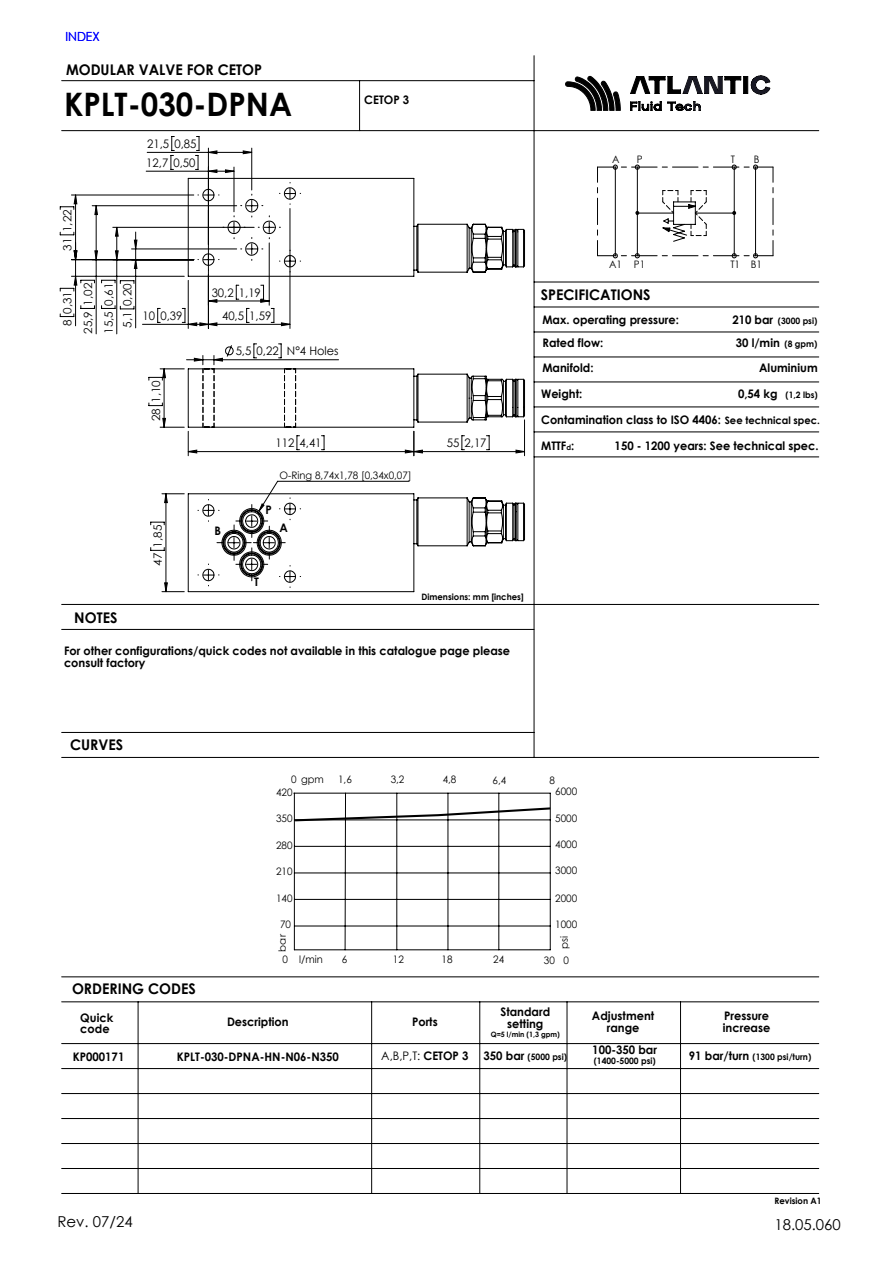
<style>
.page{position:relative;width:893px;height:1263px;background:#fff}
.page>*{position:absolute;margin:0;border:0;box-sizing:border-box;transform-origin:0 0}
.t1{font:700 32.4px "Century Gothic";color:#000}
.t2{font:15px "Century Gothic";color:#000}
.t3{font:700 14.7px "Century Gothic";color:#000}
.t4{font:12.6px "Century Gothic";color:#00f;scale:.95 1}
.t5{font:700 11.7px/11.7px "Century Gothic";color:#000}
.t6{font:11.7px "Century Gothic";color:#000}
.t7{font:11.4px "Century Gothic";color:#000}
.t8{font:10.35px "Century Gothic";color:#000}
.t9{font:700 10.35px "Century Gothic";color:#000}
.t10{font:9.9px "Century Gothic";color:#000}
.t11{font:700 8.85px "Century Gothic";color:#000}
.t12{font:700 7.35px "Century Gothic";color:#000}
.s1{font-size:7.35px}
.s2{font-weight:700}
.s3{font-size:11.7px}
</style>
<div class="page">
<svg style="left:293px;top:167px;width:463px;height:783px"></svg>
<hr style="left:62px;top:629px;width:472px;height:1px;background:#000">
<hr style="left:534px;top:604px;width:285px;height:1px;background:#000">
<hr style="left:62px;top:1193px;width:757px;height:1px;background:#000">
<hr style="left:62px;top:1168px;width:757px;height:1px;background:#000">
<hr style="left:62px;top:1143px;width:757px;height:1px;background:#000">
<hr style="left:62px;top:604px;width:472px;height:1px;background:#000">
<hr style="left:62px;top:130px;width:757px;height:1px;background:#000">
<hr style="left:359px;top:81px;width:1px;height:50px;background:#000">
<hr style="left:534px;top:282px;width:285px;height:1px;background:#000">
<hr style="left:534px;top:56px;width:1px;height:701px;background:#000">
<hr style="left:62px;top:1043px;width:757px;height:1px;background:#000">
<hr style="left:138px;top:1002px;width:1px;height:191px;background:#000">
<hr style="left:62px;top:976px;width:757px;height:1px;background:#000">
<hr style="left:62px;top:1093px;width:757px;height:1px;background:#000">
<hr style="left:371px;top:1002px;width:1px;height:191px;background:#000">
<hr style="left:62px;top:757px;width:757px;height:1px;background:#000">
<hr style="left:680px;top:1002px;width:1px;height:191px;background:#000">
<hr style="left:62px;top:732px;width:472px;height:1px;background:#000">
<hr style="left:62px;top:80px;width:472px;height:1px;background:#000">
<hr style="left:62px;top:1118px;width:757px;height:1px;background:#000">
<hr style="left:62px;top:1068px;width:757px;height:1px;background:#000">
<hr style="left:534px;top:457px;width:285px;height:1px;background:#000">
<hr style="left:534px;top:432px;width:285px;height:1px;background:#000">
<hr style="left:534px;top:407px;width:285px;height:1px;background:#000">
<hr style="left:567px;top:1002px;width:1px;height:191px;background:#000">
<hr style="left:62px;top:1001px;width:757px;height:1px;background:#000">
<hr style="left:479px;top:1002px;width:1px;height:191px;background:#000">
<hr style="left:534px;top:382px;width:285px;height:1px;background:#000">
<hr style="left:534px;top:357px;width:285px;height:1px;background:#000">
<hr style="left:534px;top:332px;width:285px;height:1px;background:#000">
<hr style="left:534px;top:307px;width:285px;height:1px;background:#000">
<svg style="left:597px;top:165px;width:177px;height:93px"></svg>
<svg style="left:565px;top:76px;width:205px;height:35px"></svg>
<hr style="left:146px;top:171px;width:62px;height:1px;background:#000">
<svg style="left:171px;top:136px;width:3px;height:34px"></svg>
<svg style="left:196px;top:136px;width:4px;height:15px"></svg>
<hr style="left:208px;top:148px;width:1px;height:97px;background:#000">
<hr style="left:251px;top:148px;width:1px;height:42px;background:#000">
<hr style="left:147px;top:152px;width:61px;height:1px;background:#000">
<svg style="left:188px;top:151px;width:336px;height:27px"></svg>
<svg style="left:60px;top:178px;width:465px;height:414px"></svg>
<p class="t4" style="left:65px;top:28px;width:37px">INDEX</p>
<p class="t3" style="left:66px;top:58px;width:198px">MODULAR VALVE FOR CETOP</p>
<h1 class="t1" style="left:64px;top:80px;width:230px">KPLT-030-DPNA</h1>
<p class="t6" style="left:147px;top:135px;width:51px">21,5 0,85</p>
<p class="t6" style="left:146px;top:154px;width:51px">12,7 0,50</p>
<p class="t7" style="left:59px;top:251px;width:43px;rotate:-90deg">31 1,22</p>
<p class="t7" style="left:59px;top:326px;width:36px;rotate:-90deg">8 0,31</p>
<p class="t7" style="left:80px;top:334px;width:52px;rotate:-90deg">25,9 1,02</p>
<p class="t7" style="left:101px;top:334px;width:52px;rotate:-90deg">15,5 0,61</p>
<p class="t7" style="left:119px;top:328px;width:46px;rotate:-90deg">5,1 0,20</p>
<p class="t6" style="left:212px;top:284px;width:51px">30,2 1,19</p>
<p class="t6" style="left:143px;top:307px;width:41px">10 0,39</p>
<p class="t6" style="left:222px;top:307px;width:51px">40,5 1,59</p>
<p class="t7" style="left:148px;top:421px;width:43px;rotate:-90deg">28 1,10</p>
<p class="t6" style="left:236px;top:343px;width:104px">5,5 0,22 N°4 Holes</p>
<p class="t5" style="left:364px;top:94px;width:46px">CETOP 3</p>
<p class="t6" style="left:275px;top:435px;width:48px">112 4,41</p>
<p class="t6" style="left:447px;top:435px;width:41px">55 2,17</p>
<p class="t3" style="left:74px;top:606px;width:45px">NOTES</p>
<p class="t7" style="left:150px;top:566px;width:43px;rotate:-90deg">47 1,85</p>
<p class="t8" style="left:280px;top:468px;width:133px">O-Ring 8,74x1,78 [0,34x0,07]</p>
<p class="t5" style="left:265px;top:503px;width:8px">P</p>
<p class="t5" style="left:214px;top:524px;width:8px">B</p>
<p class="t5" style="left:280px;top:521px;width:10px">A</p>
<p class="t5" style="left:254px;top:576px;width:6px">T</p>
<p class="t11" style="left:421px;top:590px;width:104px">Dimensions: mm [inches]</p>
<p class="t5" style="left:64px;top:645px;width:448px">For other configurations/quick codes not available in this catalogue page please consult factory</p>
<p class="t8" style="left:612px;top:152px;width:9px">A</p>
<p class="t8" style="left:637px;top:152px;width:7px">P</p>
<p class="t8" style="left:731px;top:152px;width:6px">T</p>
<p class="t8" style="left:754px;top:152px;width:7px">B</p>
<p class="t8" style="left:609px;top:257px;width:38px">A1 P1</p>
<p class="t8" style="left:730px;top:257px;width:33px">T1 B1</p>
<p class="t3" style="left:541px;top:284px;width:111px">SPECIFICATIONS</p>
<p class="t5" style="left:542px;top:307px;width:138px;line-height:23.7px">Max. operating pressure:<br>Rated flow:</p>
<p class="t5" style="left:542px;top:362px;width:53px">Manifold:</p>
<p class="t5" style="left:541px;top:388px;width:43px">Weight:</p>
<p class="t5" style="left:732px;top:313px;width:42px">210 bar</p>
<p class="t5" style="left:759px;top:362px;width:60px">Aluminium</p>
<p class="t11" style="left:778px;top:314px;width:41px">(3000 psi)</p>
<p class="t11" style="left:784px;top:337px;width:34px">(8 gpm)</p>
<p class="t5" style="left:736px;top:337px;width:46px">30 l/min</p>
<p class="t5" style="left:738px;top:388px;width:41px">0,54 kg</p>
<p class="t11" style="left:785px;top:388px;width:34px">(1,2 lbs)</p>
<p class="t5" style="left:541px;top:413px;width:181px">Contamination class to ISO 4406:</p>
<p class="t9" style="left:725px;top:412px;width:97px">See technical spec.</p>
<p class="t5" style="left:541px;top:439px;width:35px">MTTF<span class="s1">d</span>:</p>
<p class="t5" style="left:615px;top:439px;width:206px">150 - 1200 years: See technical spec.</p>
<p class="t3" style="left:70px;top:734px;width:55px">CURVES</p>
<p class="t8" style="left:291px;top:772px;width:34px">0 gpm</p>
<p class="t8" style="left:338px;top:772px;width:15px">1,6</p>
<p class="t8" style="left:391px;top:772px;width:15px">3,2</p>
<p class="t8" style="left:443px;top:772px;width:15px">4,8</p>
<p class="t8" style="left:493px;top:773px;width:15px">6,4</p>
<p class="t8" style="left:549px;top:773px;width:7px">8</p>
<p class="t8" style="left:276px;top:785px;width:18px">420</p>
<p class="t8" style="left:555px;top:784px;width:24px">6000</p>
<p class="t8" style="left:276px;top:811px;width:18px">350</p>
<p class="t8" style="left:555px;top:811px;width:24px">5000</p>
<p class="t8" style="left:276px;top:838px;width:18px">280</p>
<p class="t8" style="left:555px;top:837px;width:24px">4000</p>
<p class="t8" style="left:276px;top:864px;width:18px">210</p>
<p class="t8" style="left:555px;top:863px;width:24px">3000</p>
<p class="t8" style="left:276px;top:891px;width:18px">140</p>
<p class="t8" style="left:555px;top:891px;width:24px">2000</p>
<p class="t8" style="left:280px;top:917px;width:13px">70</p>
<p class="t8" style="left:555px;top:917px;width:24px">1000</p>
<p class="t10" style="left:275px;top:951px;width:19px;rotate:-90deg">bar</p>
<p class="t10" style="left:557px;top:949px;width:15px;rotate:-90deg">psi</p>
<p class="t3" style="left:72px;top:978px;width:125px">ORDERING CODES</p>
<p class="t5" style="left:80px;top:1011px;width:34px">Quick code</p>
<p class="t8" style="left:282px;top:952px;width:7px">0</p>
<p class="t8" style="left:299px;top:952px;width:25px">l/min</p>
<p class="t5" style="left:227px;top:1016px;width:63px">Description</p>
<p class="t8" style="left:342px;top:952px;width:7px">6</p>
<p class="t8" style="left:393px;top:952px;width:13px">12</p>
<p class="t8" style="left:441px;top:952px;width:13px">18</p>
<p class="t8" style="left:493px;top:952px;width:13px">24</p>
<p class="t8" style="left:544px;top:953px;width:13px">30</p>
<p class="t8" style="left:563px;top:953px;width:7px">0</p>
<p class="t5" style="left:412px;top:1016px;width:27px">Ports</p>
<p class="t5" style="left:500px;top:1006px;width:51px;text-align:center">Standard setting</p>
<p class="t12" style="left:491px;top:1028px;width:71px">Q=5 l/min (1,3 gpm)</p>
<p class="t5" style="left:73px;top:1050px;width:53px">KP000171</p>
<p class="t5" style="left:177px;top:1050px;width:164px">KPLT-030-DPNA-HN-N06-N350</p>
<p class="t6" style="left:381px;top:1047px;width:89px">A,B,P,T: <span class="s2">CETOP 3</span></p>
<p class="t11" style="left:484px;top:1050px;width:85px"><span class="s3">350 bar</span> (5000 psi)</p>
<p class="t5" style="left:592px;top:1010px;width:64px;text-align:center">Adjustment range</p>
<p class="t5" style="left:592px;top:1043px;width:66px">100-350 bar</p>
<p class="t11" style="left:594px;top:1053px;width:64px">(1400-5000 psi)</p>
<p class="t5" style="left:723px;top:1010px;width:49px">Pressure increase</p>
<p class="t11" style="left:689px;top:1050px;width:124px"><span class="s3">91 bar/turn</span> (1300 psi/turn)</p>
<p class="t11" style="left:774px;top:1194px;width:49px">Revision A1</p>
<p class="t2" style="left:57px;top:1211px;width:77px">Rev. 07/24</p>
<p class="t2" style="left:774px;top:1214px;width:68px">18.05.060</p>
</div>
